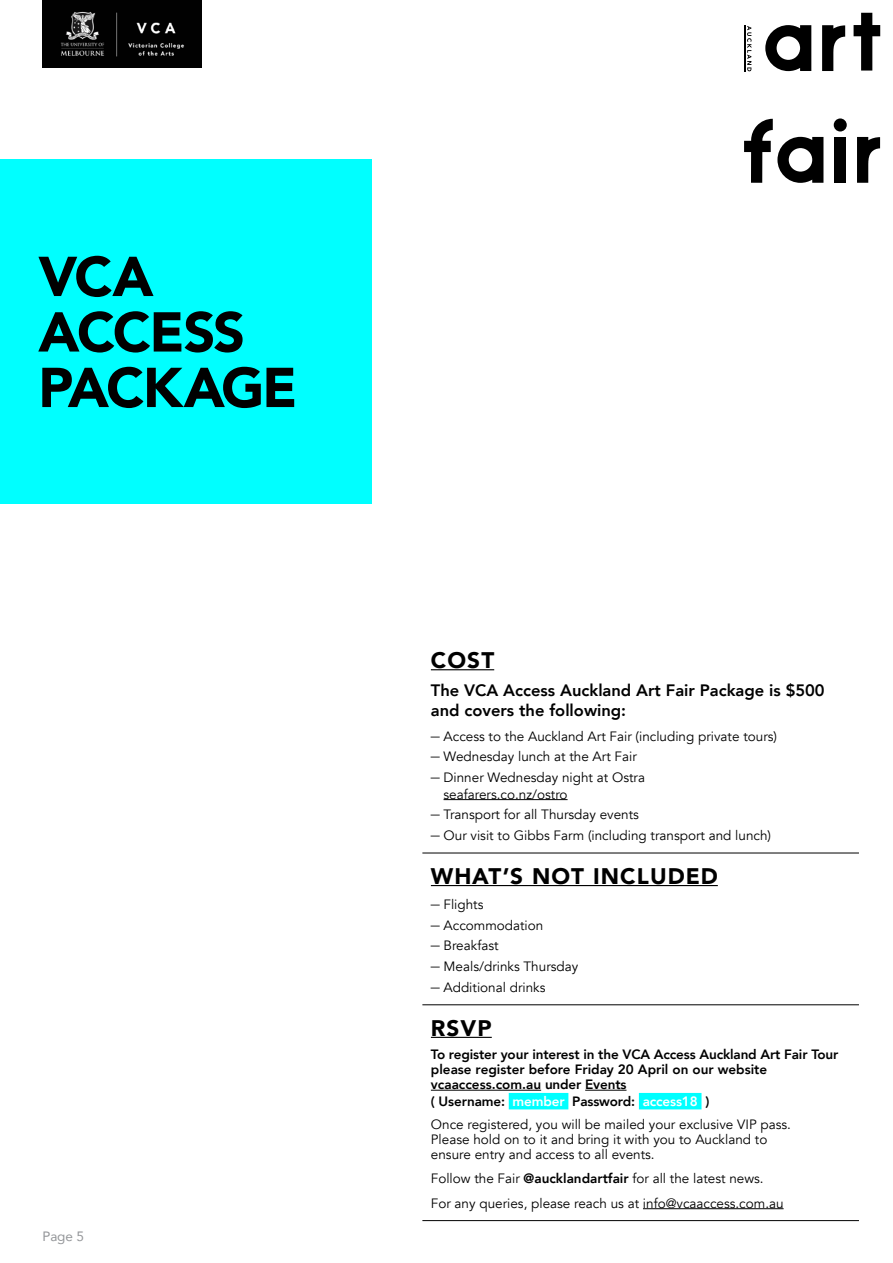
<style>
.page{position:relative;width:893px;height:1263px;background:#fff}
.page>*{position:absolute;margin:0;border:0;box-sizing:border-box;transform-origin:0 0}
.t1{font:900 55.5px/55.5px "Avenir";letter-spacing:-.04em;color:#000}
.t2{font:900 22.5px "Avenir";letter-spacing:.05em;color:#000}
.t3{font:800 16.5px/19.5px "Avenir";color:#000}
.t4{font:13.5px/20.7px "Avenir";color:#000}
.t5{font:800 13.5px/15px "Avenir";letter-spacing:-.01em;color:#000}
.t6{font:13.5px "Avenir";color:#939598}
.s1{font-family:"Akzidenz Grotesk BE";font-weight:300}
.s2{font-weight:800}
.s3{font-weight:800;color:#fff}
</style>
<div class="page">
<div style="left:0;top:159px;width:372px;height:344px;background:#0ff"></div>
<hr style="left:431px;top:669px;width:63px;height:1px;background:#000">
<hr style="left:444px;top:799px;width:124px;height:1px;background:#000">
<hr style="left:422px;top:853px;width:437px;height:1px;background:#000">
<hr style="left:431px;top:885px;width:287px;height:1px;background:#000">
<hr style="left:422px;top:1004px;width:437px;height:1px;background:#000">
<hr style="left:431px;top:1037px;width:61px;height:1px;background:#000">
<hr style="left:431px;top:1090px;width:110px;height:1px;background:#000">
<hr style="left:585px;top:1090px;width:41px;height:1px;background:#000">
<div style="left:509px;top:1093px;width:59px;height:16px;background:#0ff"></div>
<div style="left:639px;top:1093px;width:62px;height:16px;background:#0ff"></div>
<hr style="left:422px;top:1220px;width:437px;height:1px;background:#000">
<hr style="left:643px;top:1208px;width:141px;height:1px;background:#000">
<img style="left:43px;top:0;width:159px;height:67px">
<div style="left:835px;top:137px;width:11px;height:46px;background:#000"></div>
<svg style="left:857px;top:137px;width:23px;height:46px"></svg>
<svg style="left:744px;top:119px;width:79px;height:64px"></svg>
<div style="left:834px;top:118px;width:13px;height:13px;background:#000;border-radius:50%"></div>
<svg style="left:765px;top:25px;width:46px;height:46px"></svg>
<svg style="left:822px;top:25px;width:23px;height:46px"></svg>
<svg style="left:854px;top:13px;width:26px;height:58px"></svg>
<svg style="left:747px;top:26px;width:4px;height:45px"></svg>
<hr style="left:744px;top:25px;width:1px;height:46px;background:#000">
<h1 class="t1" style="left:38px;top:247px;width:260px">VCA<br>ACCESS<br>PACKAGE</h1>
<p class="t6" style="left:43px;top:1225px;width:43px">Page 5</p>
<h2 class="t2" style="left:431px;top:641px;width:65px">COST</h2>
<p class="t3" style="left:431px;top:681px;width:395px">The VCA Access Auckland Art Fair Package is $500 and covers the following:</p>
<p class="t4" style="left:431px;top:726px;width:348px"><span class="s1">−</span> Access to the Auckland Art Fair (including private tours) <span class="s1">−</span> Wednesday lunch at the Art Fair<br><span class="s1">−</span> Dinner Wednesday night at Ostra</p>
<p class="t4" style="left:431px;top:784px;width:342px;text-indent:13px">seafarers.co.nz/ostro<br><span class="s1">−</span> Transport for all Thursday events<br><span class="s1">−</span> Our visit to Gibbs Farm (including transport and lunch)</p>
<h2 class="t2" style="left:431px;top:857px;width:288px">WHAT’S NOT INCLUDED</h2>
<p class="t4" style="left:431px;top:894px;width:149px"><span class="s1">−</span> Flights<br><span class="s1">−</span> Accommodation<br><span class="s1">−</span> Breakfast<br><span class="s1">−</span> Meals/drinks Thursday <span class="s1">−</span> Additional drinks</p>
<h2 class="t2" style="left:431px;top:1008px;width:62px">RSVP</h2>
<p class="t5" style="left:431px;top:1047px;width:409px">To register your interest in the VCA Access Auckland Art Fair Tour please register before Friday 20 April on our website vcaaccess.com.au under Events</p>
<p class="t4" style="left:431px;top:1089px;width:362px;line-height:23.5px"><span class="s2">( Username:</span> <span class="s3">member</span> <span class="s2">Password:</span> <span class="s3">access18</span> <span class="s2">)<br></span>Once registered, you will be mailed your exclusive VIP pass.</p>
<p class="t4" style="left:431px;top:1132px;width:338px;line-height:15px">Please hold on to it and bring it with you to Auckland to ensure entry and access to all events.</p>
<p class="t4" style="left:431px;top:1166px;width:354px;line-height:25px">Follow the Fair <span class="s2">@aucklandartfair</span> for all the latest news.<br>For any queries, please reach us at info@vcaaccess.com.au</p>
</div>
